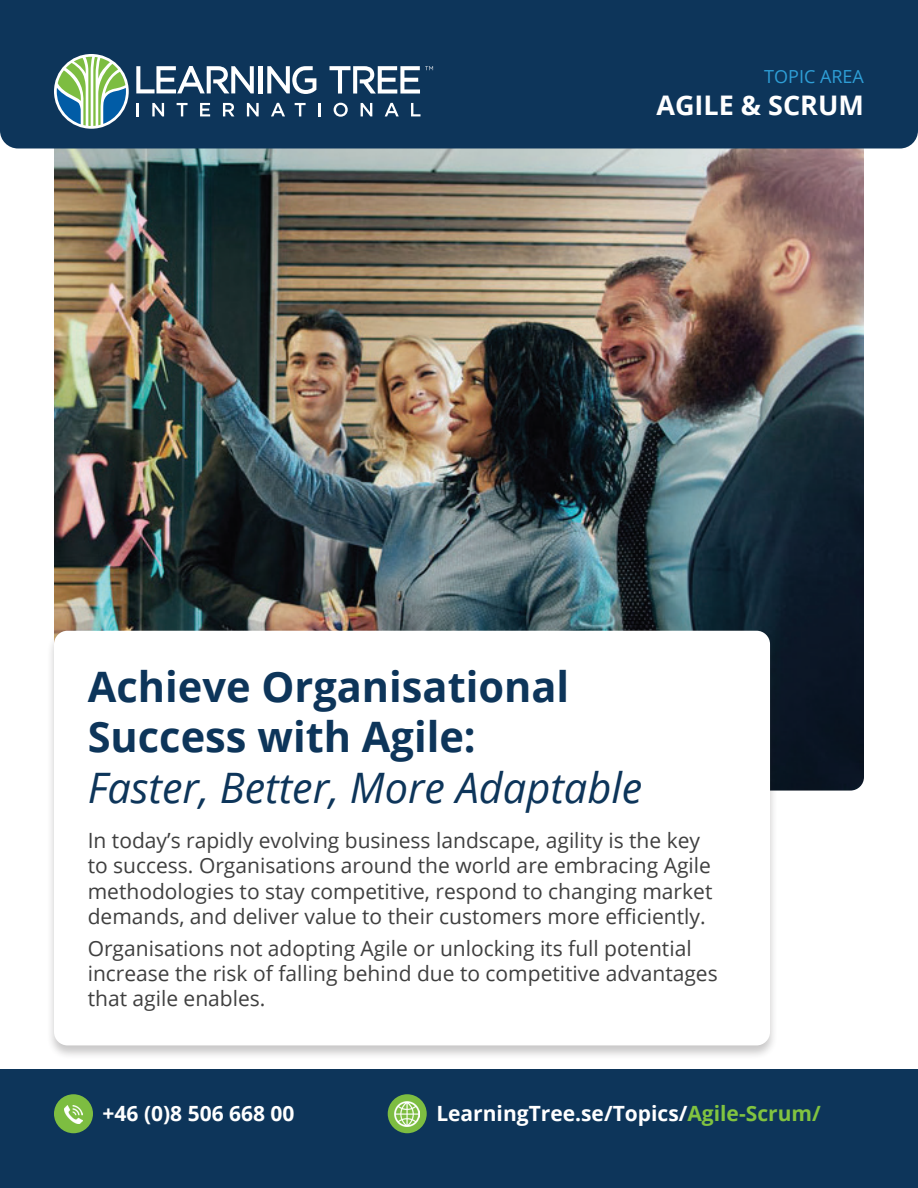
<style>
.page{position:relative;width:918px;height:1188px;background:#fff}
.page>*{position:absolute;margin:0;border:0;box-sizing:border-box;transform-origin:0 0}
.t1{font:700 42px/50.4px "Open Sans";color:#0d355a}
.t2{font:italic 42px "Open Sans";color:#0d355a}
.t3{font:700 27px "Open Sans";color:#fff}
.t4{font:21px/25.2px "Open Sans";color:#3f3f3f}
.t5{font:700 21px "Open Sans";color:#fff}
.t6{font:18px "Open Sans";color:#2e9ed6}
.s1{color:#81c340}
</style>
<div class="page">
<div style="left:0;top:1069px;width:918px;height:119px;background:#0d355a"></div>
<div style="left:54px;top:1094px;width:39px;height:39px;background:#7dbd41;border-radius:50%"></div>
<img style="left:65px;top:1105px;width:17px;height:18px">
<div style="left:388px;top:1094px;width:39px;height:39px;background:#7dbd41;border-radius:50%"></div>
<img style="left:395px;top:1101px;width:25px;height:25px">
<img style="left:54px;top:148px;width:810px;height:643px">
<div style="left:46px;top:629px;width:733px;height:432px;background:#231f20;opacity:.25"></div>
<div style="left:54px;top:631px;width:716px;height:414px;background:#fff;border-radius:14px"></div>
<div style="left:0;top:0;width:918px;height:148px;background:#0d355a"></div>
<svg style="left:54px;top:54px;width:75px;height:75px"></svg>
<svg style="left:57px;top:57px;width:69px;height:69px"></svg>
<hr style="left:259px;top:66px;width:4px;height:27px;background:#fff">
<svg style="left:267px;top:66px;width:49px;height:28px"></svg>
<svg style="left:136px;top:66px;width:118px;height:27px"></svg>
<svg style="left:330px;top:66px;width:103px;height:28px"></svg>
<svg style="left:136px;top:103px;width:3px;height:13px"></svg>
<svg style="left:152px;top:103px;width:12px;height:13px"></svg>
<svg style="left:177px;top:103px;width:11px;height:13px"></svg>
<svg style="left:200px;top:103px;width:10px;height:13px"></svg>
<svg style="left:223px;top:103px;width:11px;height:13px"></svg>
<svg style="left:247px;top:103px;width:12px;height:13px"></svg>
<svg style="left:271px;top:103px;width:14px;height:13px"></svg>
<svg style="left:295px;top:103px;width:11px;height:13px"></svg>
<svg style="left:318px;top:103px;width:3px;height:13px"></svg>
<svg style="left:334px;top:103px;width:14px;height:14px"></svg>
<svg style="left:361px;top:103px;width:11px;height:13px"></svg>
<svg style="left:385px;top:103px;width:14px;height:13px"></svg>
<svg style="left:411px;top:103px;width:10px;height:13px"></svg>
<p class="t6" style="left:764px;top:64px;width:101px">TOPIC AREA</p>
<p class="t3" style="left:656px;top:86px;width:209px">AGILE &amp; SCRUM</p>
<h1 class="t1" style="left:88px;top:660px;width:483px">Achieve Organisational<br>Success with Agile:</h1>
<h1 class="t2" style="left:88px;top:759px;width:556px">Faster, Better, More Adaptable</h1>
<p class="t4" style="left:88px;top:827px;width:626px">In today’s rapidly evolving business landscape, agility is the key to success. Organisations around the world are embracing Agile methodologies to stay competitive, respond to changing market demands, and deliver value to their customers more efficiently.</p>
<p class="t4" style="left:88px;top:935px;width:632px">Organisations not adopting Agile or unlocking its full potential increase the risk of falling behind due to competitive advantages that agile enables.</p>
<p class="t5" style="left:103px;top:1099px;width:193px">+46 (0)8 506 668 00</p>
<p class="t5" style="left:436px;top:1099px;width:386px">LearningTree.se/Topics/<span class="s1">Agile-Scrum/</span></p>
</div>
